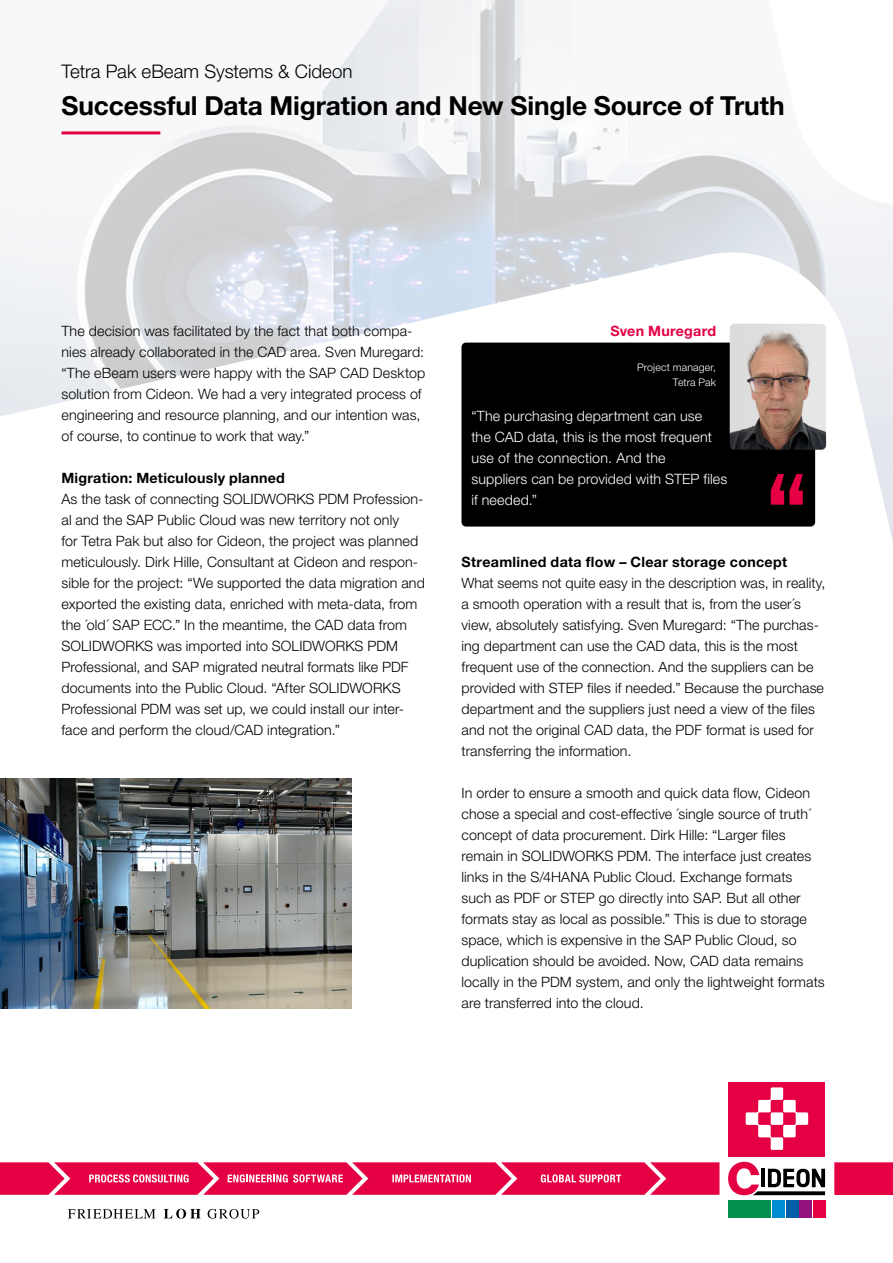
<style>
.page{position:relative;width:893px;height:1263px;background:#fff}
.page>*{position:absolute;margin:0;border:0;box-sizing:border-box;transform-origin:0 0}
.t1{font:700 26.25px "Helvetica Neue LT Pro";letter-spacing:-.005em;color:#000}
.t2{font:300 18.75px "Helvetica Neue LT Pro";letter-spacing:-.005em;color:#000}
.t3{font:300 14.25px/21px "Helvetica Neue LT Pro";letter-spacing:.01em;color:#000}
.t4{font:300 14.25px/21px "Helvetica Neue LT Pro";letter-spacing:.01em;color:#fff}
.t5{font:700 14.25px "Helvetica Neue LT Pro";letter-spacing:.02em;color:#000}
.t6{font:700 14.25px "Helvetica Neue LT Pro";letter-spacing:.02em;color:#e40043}
.t7{font:300 10.5px/15.8px "Helvetica Neue LT Pro";letter-spacing:.02em;color:#fff;text-align:right}
</style>
<div class="page">
<img style="left:0;top:0;width:893px;height:542px">
<hr style="left:62px;top:131px;width:98px;height:3px;background:#e50043">
<div style="left:461px;top:343px;width:354px;height:184px;background:#000;border-radius:4px"></div>
<img style="left:730px;top:324px;width:96px;height:126px">
<svg style="left:771px;top:474px;width:32px;height:31px"></svg>
<img style="left:0;top:779px;width:351px;height:229px">
<svg style="left:68px;top:1209px;width:191px;height:10px"></svg>
<div style="left:834px;top:1162px;width:59px;height:33px;background:#e50043"></div>
<svg style="left:728px;top:1082px;width:98px;height:136px"></svg>
<div style="left:729px;top:1082px;width:96px;height:74px;background:#e50043"></div>
<svg style="left:746px;top:1087px;width:62px;height:63px"></svg>
<div style="left:729px;top:1201px;width:42px;height:17px;background:#008f4f"></div>
<div style="left:772px;top:1201px;width:13px;height:17px;background:#008cd1"></div>
<div style="left:786px;top:1201px;width:12px;height:17px;background:#005ea8"></div>
<div style="left:799px;top:1201px;width:13px;height:17px;background:#94127d"></div>
<div style="left:813px;top:1201px;width:12px;height:17px;background:#e50043"></div>
<svg style="left:728px;top:1162px;width:97px;height:33px"></svg>
<svg style="left:0;top:1162px;width:719px;height:33px"></svg>
<h2 class="t2" style="left:62px;top:60px;width:293px">Tetra Pak eBeam Systems &amp; Cideon</h2>
<h1 class="t1" style="left:62px;top:89px;width:725px">Successful Data Migration and New Single Source of Truth</h1>
<p class="t3" style="left:62px;top:320px;width:365px">The decision was facilitated by the fact that both compa&shy;nies already collaborated in the CAD area. Sven Muregard: “The eBeam users were happy with the SAP CAD Desktop solution from Cideon. We had a very integrated process of engineering and resource planning, and our intention was, of course, to continue to work that way.”</p>
<p class="t5" style="left:62px;top:469px;width:225px">Migration: Meticulously planned</p>
<p class="t3" style="left:62px;top:488px;width:365px">As the task of connecting SOLIDWORKS PDM Profession&shy;al and the SAP Public Cloud was new territory not only<br>for Tetra Pak but also for Cideon, the project was planned meticulously. Dirk Hille, Consultant at Cideon and respon&shy;sible for the project: “We supported the data migration and exported the existing data, enriched with meta-data, from the ´old´ SAP ECC.” In the meantime, the CAD data from SOLIDWORKS was imported into SOLIDWORKS PDM Professional, and SAP migrated neutral formats like PDF documents into the Public Cloud. “After SOLIDWORKS Professional PDM was set up, we could install our inter&shy;face and perform the cloud/CAD integration.”</p>
<p class="t6" style="left:610px;top:322px;width:107px">Sven Muregard</p>
<p class="t7" style="left:637px;top:359px;width:81px">Project manager,<br>Tetra Pak</p>
<p class="t4" style="left:471px;top:405px;width:257px">“The purchasing department can use<br>the CAD data, this is the most frequent use of the connection. And the<br>suppliers can be provided with STEP files if needed.”</p>
<p class="t5" style="left:461px;top:553px;width:327px">Streamlined data flow – Clear storage concept</p>
<p class="t3" style="left:461px;top:572px;width:365px">What seems not quite easy in the description was, in reality, a smooth operation with a result that is, from the user´s view, absolutely satisfying. Sven Muregard: “The purchas&shy;ing department can use the CAD data, this is the most frequent use of the connection. And the suppliers can be provided with STEP files if needed.” Because the purchase department and the suppliers just need a view of the files and not the original CAD data, the PDF format is used for transferring the information.</p>
<p class="t3" style="left:461px;top:782px;width:365px">In order to ensure a smooth and quick data flow, Cideon chose a special and cost-effective ´single source of truth´ concept of data procurement. Dirk Hille: “Larger files remain in SOLIDWORKS PDM. The interface just creates links in the S/4HANA Public Cloud. Exchange formats such as PDF or STEP go directly into SAP. But all other formats stay as local as possible.” This is due to storage space, which is expensive in the SAP Public Cloud, so duplication should be avoided. Now, CAD data remains locally in the PDM system, and only the lightweight formats are transferred into the cloud.</p>
</div>
